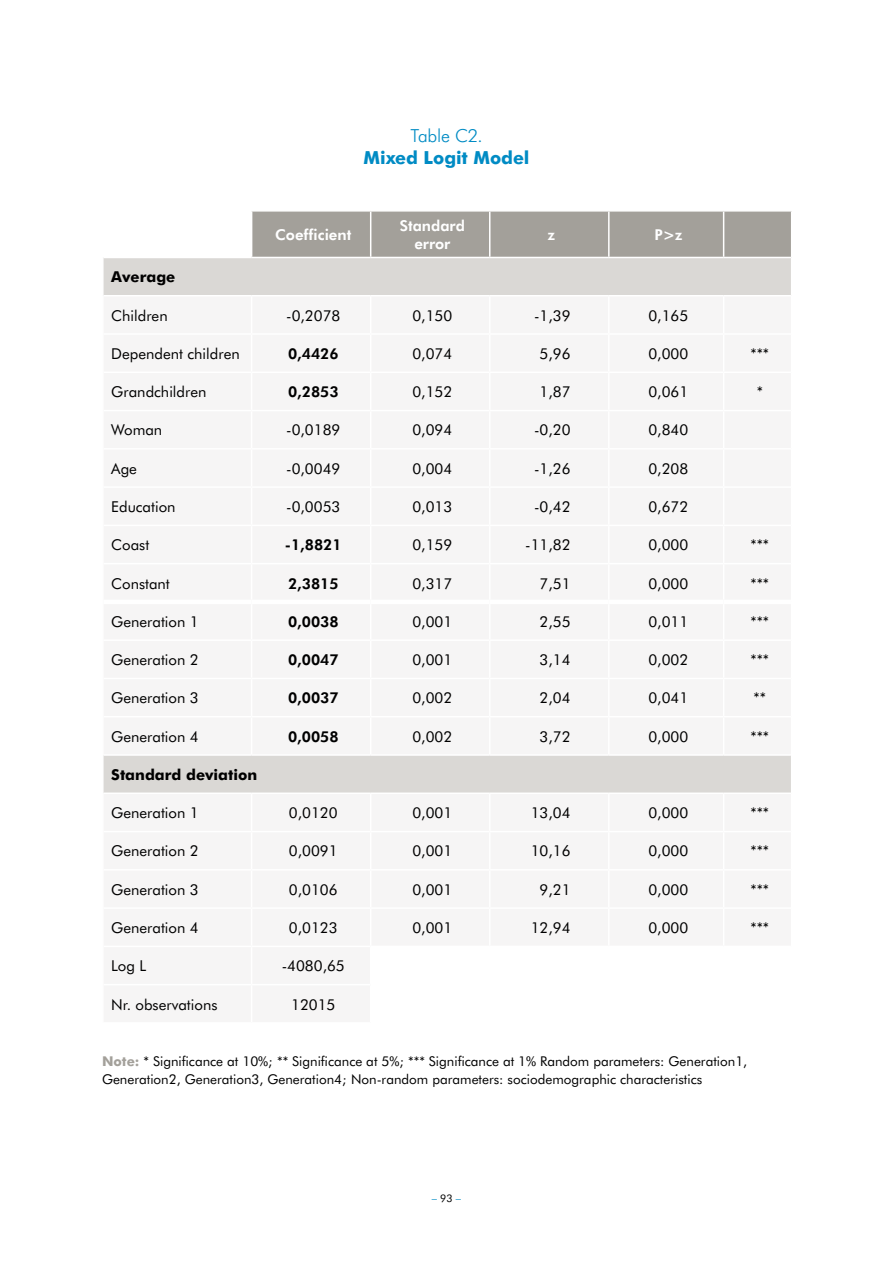
<style>
.page{position:relative;width:893px;height:1263px;background:#fff}
.page>*{position:absolute;margin:0;border:0;box-sizing:border-box;transform-origin:0 0}
.t1{font:800 18px "Futura BT";letter-spacing:-.005em;color:#008bc4}
.t2{font:300 18px "Futura BT";letter-spacing:-.01em;color:#008bc4}
.t3{font:15px "Futura BT";color:#000}
.t4{font:700 15px "Futura BT";color:#000}
.t5{font:700 15px/18px "Futura BT";color:#fff;text-align:center}
.t6{font:800 15px "Futura BT";color:#000}
.t7{font:13.5px/18px "Futura BT";color:#000}
.t8{font:10.5px "Futura BT";color:#008bc4}
.s1{font-weight:800;color:#a3a09a}
.s2{color:#000}
</style>
<div class="page">
<div style="left:252px;top:212px;width:539px;height:45px;background:#a3a09a"></div>
<div style="left:104px;top:258px;width:687px;height:37px;background:#dad8d5"></div>
<div style="left:104px;top:756px;width:687px;height:36px;background:#dad8d5"></div>
<hr style="left:370px;top:212px;width:1px;height:45px;background:#fff">
<hr style="left:489px;top:212px;width:1px;height:45px;background:#fff">
<hr style="left:608px;top:212px;width:2px;height:45px;background:#fff">
<hr style="left:723px;top:212px;width:1px;height:45px;background:#fff">
<p class="t2" style="left:410px;top:124px;width:74px">Table C2.</p>
<p class="t1" style="left:363px;top:146px;width:168px">Mixed Logit Model</p>
<p class="t5" style="left:275px;top:225px;width:78px">Coefficient</p>
<p class="t5" style="left:400px;top:216px;width:67px">Standard error</p>
<p class="t5" style="left:548px;top:225px;width:9px">z</p>
<p class="t5" style="left:654px;top:225px;width:30px">P&gt;z</p>
<p class="t6" style="left:111px;top:267px;width:66px">Average</p>
<p class="t3" style="left:111px;top:306px;width:58px">Children</p>
<p class="t3" style="left:286px;top:306px;width:56px">-0,2078</p>
<p class="t3" style="left:412px;top:306px;width:41px">0,150</p>
<p class="t3" style="left:534px;top:306px;width:38px">-1,39</p>
<p class="t3" style="left:648px;top:306px;width:41px">0,165</p>
<p class="t3" style="left:111px;top:344px;width:130px">Dependent children</p>
<p class="t4" style="left:288px;top:344px;width:52px">0,4426</p>
<p class="t3" style="left:412px;top:344px;width:41px">0,074</p>
<p class="t3" style="left:540px;top:344px;width:32px">5,96</p>
<p class="t3" style="left:648px;top:344px;width:41px">0,000</p>
<p class="t3" style="left:750px;top:344px;width:20px">***</p>
<p class="t3" style="left:111px;top:382px;width:97px">Grandchildren</p>
<p class="t4" style="left:288px;top:382px;width:52px">0,2853</p>
<p class="t3" style="left:412px;top:382px;width:41px">0,152</p>
<p class="t3" style="left:540px;top:382px;width:32px">1,87</p>
<p class="t3" style="left:648px;top:382px;width:41px">0,061</p>
<p class="t3" style="left:757px;top:382px;width:8px">*</p>
<p class="t3" style="left:111px;top:420px;width:52px">Woman</p>
<p class="t3" style="left:286px;top:420px;width:56px">-0,0189</p>
<p class="t3" style="left:412px;top:420px;width:41px">0,094</p>
<p class="t3" style="left:534px;top:420px;width:38px">-0,20</p>
<p class="t3" style="left:648px;top:420px;width:41px">0,840</p>
<p class="t3" style="left:111px;top:459px;width:27px">Age</p>
<p class="t3" style="left:286px;top:459px;width:56px">-0,0049</p>
<p class="t3" style="left:412px;top:459px;width:41px">0,004</p>
<p class="t3" style="left:534px;top:459px;width:38px">-1,26</p>
<p class="t3" style="left:648px;top:459px;width:41px">0,208</p>
<p class="t3" style="left:111px;top:497px;width:66px">Education</p>
<p class="t3" style="left:286px;top:497px;width:56px">-0,0053</p>
<p class="t3" style="left:412px;top:497px;width:41px">0,013</p>
<p class="t3" style="left:534px;top:497px;width:38px">-0,42</p>
<p class="t3" style="left:648px;top:497px;width:41px">0,672</p>
<p class="t3" style="left:111px;top:535px;width:39px">Coast</p>
<p class="t4" style="left:285px;top:535px;width:58px">-1,8821</p>
<p class="t3" style="left:412px;top:535px;width:41px">0,159</p>
<p class="t3" style="left:525px;top:535px;width:47px">-11,82</p>
<p class="t3" style="left:648px;top:535px;width:41px">0,000</p>
<p class="t3" style="left:750px;top:535px;width:20px">***</p>
<p class="t3" style="left:111px;top:574px;width:60px">Constant</p>
<p class="t4" style="left:288px;top:573px;width:52px">2,3815</p>
<p class="t3" style="left:412px;top:574px;width:41px">0,317</p>
<p class="t3" style="left:540px;top:574px;width:32px">7,51</p>
<p class="t3" style="left:648px;top:574px;width:41px">0,000</p>
<p class="t3" style="left:750px;top:574px;width:20px">***</p>
<p class="t3" style="left:111px;top:612px;width:89px">Generation 1</p>
<p class="t4" style="left:288px;top:612px;width:52px">0,0038</p>
<p class="t3" style="left:412px;top:612px;width:41px">0,001</p>
<p class="t3" style="left:540px;top:612px;width:32px">2,55</p>
<p class="t3" style="left:648px;top:612px;width:41px">0,011</p>
<p class="t3" style="left:750px;top:612px;width:20px">***</p>
<p class="t3" style="left:111px;top:650px;width:89px">Generation 2</p>
<p class="t4" style="left:288px;top:650px;width:52px">0,0047</p>
<p class="t3" style="left:412px;top:650px;width:41px">0,001</p>
<p class="t3" style="left:540px;top:650px;width:32px">3,14</p>
<p class="t3" style="left:648px;top:650px;width:41px">0,002</p>
<p class="t3" style="left:750px;top:650px;width:20px">***</p>
<p class="t3" style="left:111px;top:688px;width:89px">Generation 3</p>
<p class="t4" style="left:288px;top:688px;width:52px">0,0037</p>
<p class="t3" style="left:412px;top:688px;width:41px">0,002</p>
<p class="t3" style="left:540px;top:688px;width:32px">2,04</p>
<p class="t3" style="left:648px;top:688px;width:41px">0,041</p>
<p class="t3" style="left:754px;top:688px;width:14px">**</p>
<p class="t3" style="left:111px;top:727px;width:89px">Generation 4</p>
<p class="t4" style="left:288px;top:726px;width:52px">0,0058</p>
<p class="t3" style="left:412px;top:727px;width:41px">0,002</p>
<p class="t3" style="left:540px;top:727px;width:32px">3,72</p>
<p class="t3" style="left:648px;top:727px;width:41px">0,000</p>
<p class="t3" style="left:750px;top:727px;width:20px">***</p>
<p class="t6" style="left:111px;top:765px;width:148px">Standard deviation</p>
<p class="t3" style="left:111px;top:803px;width:89px">Generation 1</p>
<p class="t3" style="left:289px;top:803px;width:50px">0,0120</p>
<p class="t3" style="left:412px;top:803px;width:41px">0,001</p>
<p class="t3" style="left:531px;top:803px;width:41px">13,04</p>
<p class="t3" style="left:648px;top:803px;width:41px">0,000</p>
<p class="t3" style="left:750px;top:803px;width:20px">***</p>
<p class="t3" style="left:111px;top:841px;width:89px">Generation 2</p>
<p class="t3" style="left:289px;top:841px;width:50px">0,0091</p>
<p class="t3" style="left:412px;top:841px;width:41px">0,001</p>
<p class="t3" style="left:531px;top:841px;width:41px">10,16</p>
<p class="t3" style="left:648px;top:841px;width:41px">0,000</p>
<p class="t3" style="left:750px;top:841px;width:20px">***</p>
<p class="t3" style="left:111px;top:880px;width:89px">Generation 3</p>
<p class="t3" style="left:289px;top:880px;width:50px">0,0106</p>
<p class="t3" style="left:412px;top:880px;width:41px">0,001</p>
<p class="t3" style="left:540px;top:880px;width:32px">9,21</p>
<p class="t3" style="left:648px;top:880px;width:41px">0,000</p>
<p class="t3" style="left:750px;top:880px;width:20px">***</p>
<p class="t3" style="left:111px;top:918px;width:89px">Generation 4</p>
<p class="t3" style="left:289px;top:918px;width:50px">0,0123</p>
<p class="t3" style="left:412px;top:918px;width:41px">0,001</p>
<p class="t3" style="left:531px;top:918px;width:41px">12,94</p>
<p class="t3" style="left:648px;top:918px;width:41px">0,000</p>
<p class="t3" style="left:750px;top:918px;width:20px">***</p>
<p class="t3" style="left:111px;top:956px;width:36px">Log L</p>
<p class="t3" style="left:282px;top:956px;width:65px">-4080,65</p>
<p class="t3" style="left:111px;top:994px;width:108px">Nr. observations</p>
<p class="t3" style="left:291px;top:994px;width:46px">12015</p>
<p class="t7" style="left:102px;top:1052px;width:647px"><span class="s1">Note:</span> * Significance at 10%; ** Significance at 5%; *** Significance at 1% Random parameters: Generation1,<br>Generation2, Generation3, Generation4; Non-random parameters: sociodemographic characteristics</p>
<p class="t8" style="left:432px;top:1191px;width:31px">– <span class="s2">93</span> –</p>
</div>
